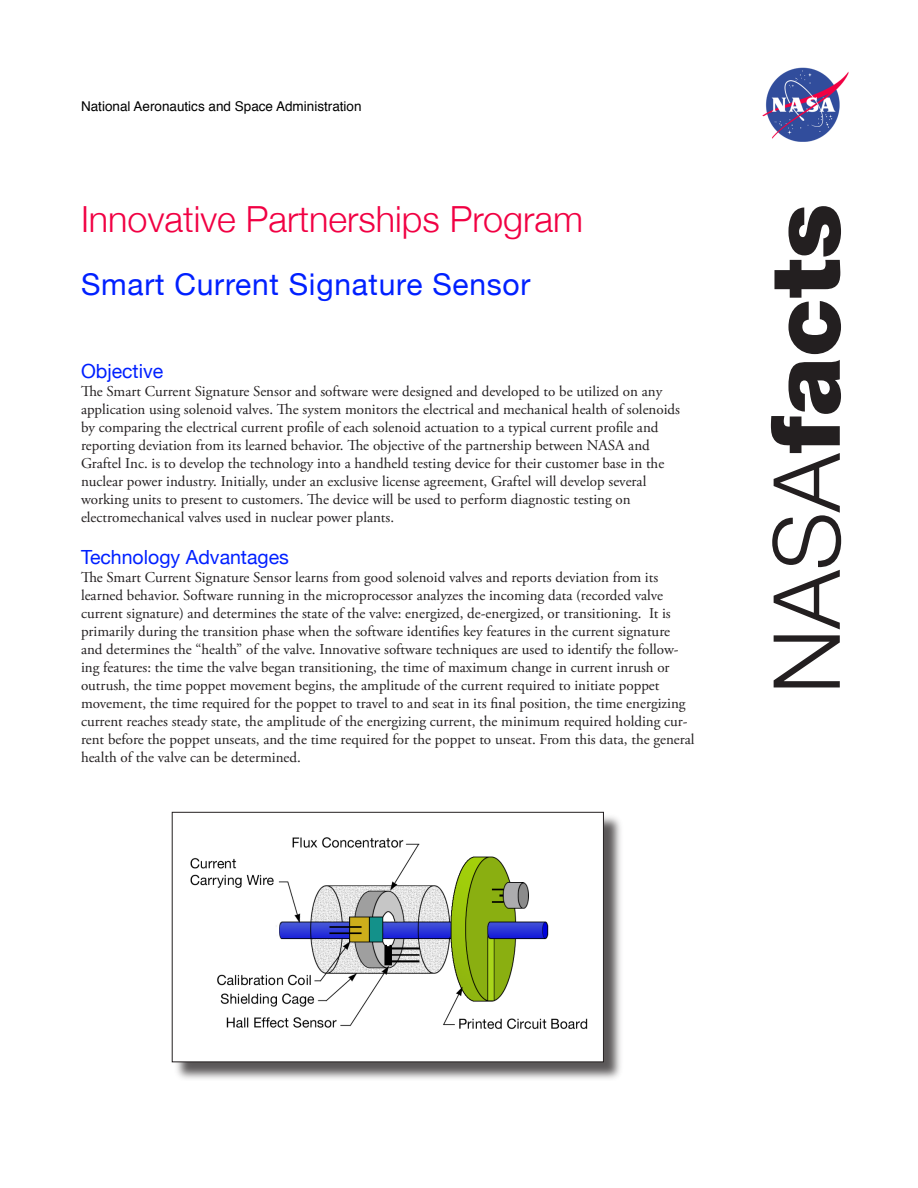
<style>
.page{position:relative;width:918px;height:1188px;background:#fff}
.page>*{position:absolute;margin:0;border:0;box-sizing:border-box;transform-origin:0 0}
.t1{font:300 36px "Helvetica Neue";color:#f10043}
.t2{font:30px "Helvetica Neue";letter-spacing:.025em;color:#0020ff}
.Section_Titles_style{font:19.5px "Helvetica Neue";color:#0020ff}
.t3{font:15px/18px "Adobe Garamond Pro";color:#231f20}
.t4{font:13.5px "Helvetica";color:#000}
</style>
<div class="page">
<img style="left:762px;top:68px;width:87px;height:74px">
<svg style="left:771px;top:206px;width:70px;height:481px"></svg>
<div style="left:173px;top:813px;width:451px;height:268px;background:#231f20;opacity:.75"></div>
<img style="left:174px;top:814px;width:428px;height:246px">
<div style="left:172px;top:812px;width:432px;height:250px;border:1px solid #231f20"></div>
<p class="t4" style="left:81px;top:95px;width:282px">National Aeronautics and Space Administration</p>
<p class="t1" style="left:81px;top:197px;width:504px">Innovative Partnerships Program</p>
<p class="t2" style="left:81px;top:266px;width:451px">Smart Current Signature Sensor</p>
<p class="Section_Titles_style" style="left:81px;top:360px;width:84px">Objective</p>
<p class="t3" style="left:81px;top:383px;width:601px">The Smart Current Signature Sensor and software were designed and developed to be utilized on any application using solenoid valves. The system monitors the electrical and mechanical health of solenoids by comparing the electrical current profile of each solenoid actuation to a typical current profile and reporting deviation from its learned behavior. The objective of the partnership between NASA and Graftel Inc. is to develop the technology into a handheld testing device for their customer base in the nuclear power industry. Initially, under an exclusive license agreement, Graftel will develop several working units to present to customers. The device will be used to perform diagnostic testing on electromechanical valves used in nuclear power plants.</p>
<p class="Section_Titles_style" style="left:81px;top:545px;width:210px">Technology Advantages</p>
<p class="t3" style="left:81px;top:568px;width:615px">The Smart Current Signature Sensor learns from good solenoid valves and reports deviation from its learned behavior. Software running in the microprocessor analyzes the incoming data (recorded valve current signature) and determines the state of the valve: energized, de-energized, or transitioning. It is primarily during the transition phase when the software identifies key features in the current signature and determines the “health” of the valve. Innovative software techniques are used to identify the follow&shy;ing features: the time the valve began transitioning, the time of maximum change in current inrush or outrush, the time poppet movement begins, the amplitude of the current required to initiate poppet movement, the time required for the poppet to travel to and seat in its final position, the time energizing current reaches steady state, the amplitude of the energizing current, the minimum required holding cur&shy;rent before the poppet unseats, and the time required for the poppet to unseat. From this data, the general health of the valve can be determined.</p>
</div>
